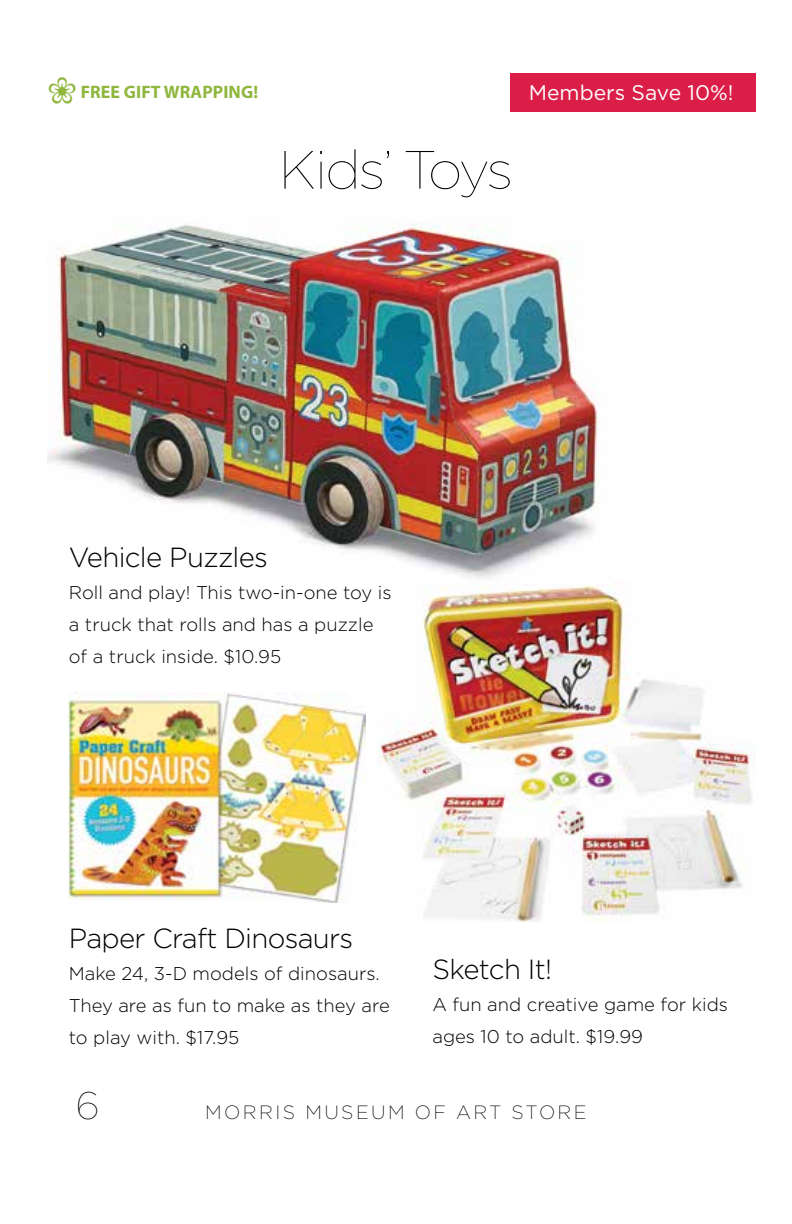
<style>
.page{position:relative;width:792px;height:1224px;background:#fff}
.page>*{position:absolute;margin:0;border:0;box-sizing:border-box;transform-origin:0 0}
.t1{font:100 53.8px "Gotham";letter-spacing:-.04em;color:#000}
.t2{font:100 38.4px "Gotham";color:#000}
.t3{font:300 27.6px "Gotham";letter-spacing:-.025em;color:#000}
.t4{font:21.2px "Gotham";color:#fff}
.t5{font:200 19.2px "Gotham";letter-spacing:.125em;color:#000}
.t6{font:300 18.4px/32px "Gotham";color:#000}
.t7{font:700 18px "Myriad Pro";letter-spacing:.005em;color:#8fb73e}
</style>
<div class="page">
<img style="left:377px;top:584px;width:379px;height:339px">
<img style="left:48px;top:223px;width:551px;height:357px">
<div style="left:511px;top:73px;width:245px;height:39px;background:#da1e48"></div>
<img style="left:69px;top:692px;width:296px;height:210px">
<p class="t7" style="left:48px;top:81px;width:212px">❀ FREE GIFT WRAPPING!</p>
<p class="t4" style="left:529px;top:80px;width:206px">Members Save 10%!</p>
<h1 class="t1" style="left:279px;top:141px;width:236px">Kids’ Toys</h1>
<h3 class="t3" style="left:69px;top:542px;width:201px">Vehicle Puzzles</h3>
<p class="t6" style="left:69px;top:576px;width:324px">Roll and play! This two-in-one toy is a truck that rolls and has a puzzle of a truck inside. $10.95</p>
<h3 class="t3" style="left:69px;top:923px;width:286px">Paper Craft Dinosaurs</h3>
<p class="t6" style="left:69px;top:957px;width:322px">Make 24, 3-D models of dinosaurs.<br>They are as fun to make as they are to play with. $17.95</p>
<h3 class="t3" style="left:432px;top:954px;width:121px">Sketch It!</h3>
<p class="t6" style="left:432px;top:988px;width:297px">A fun and creative game for kids ages 10 to adult. $19.99</p>
<h2 class="t2" style="left:76px;top:1085px;width:26px">6</h2>
<p class="t5" style="left:205px;top:1102px;width:383px">MORRIS MUSEUM OF ART STORE</p>
</div>
